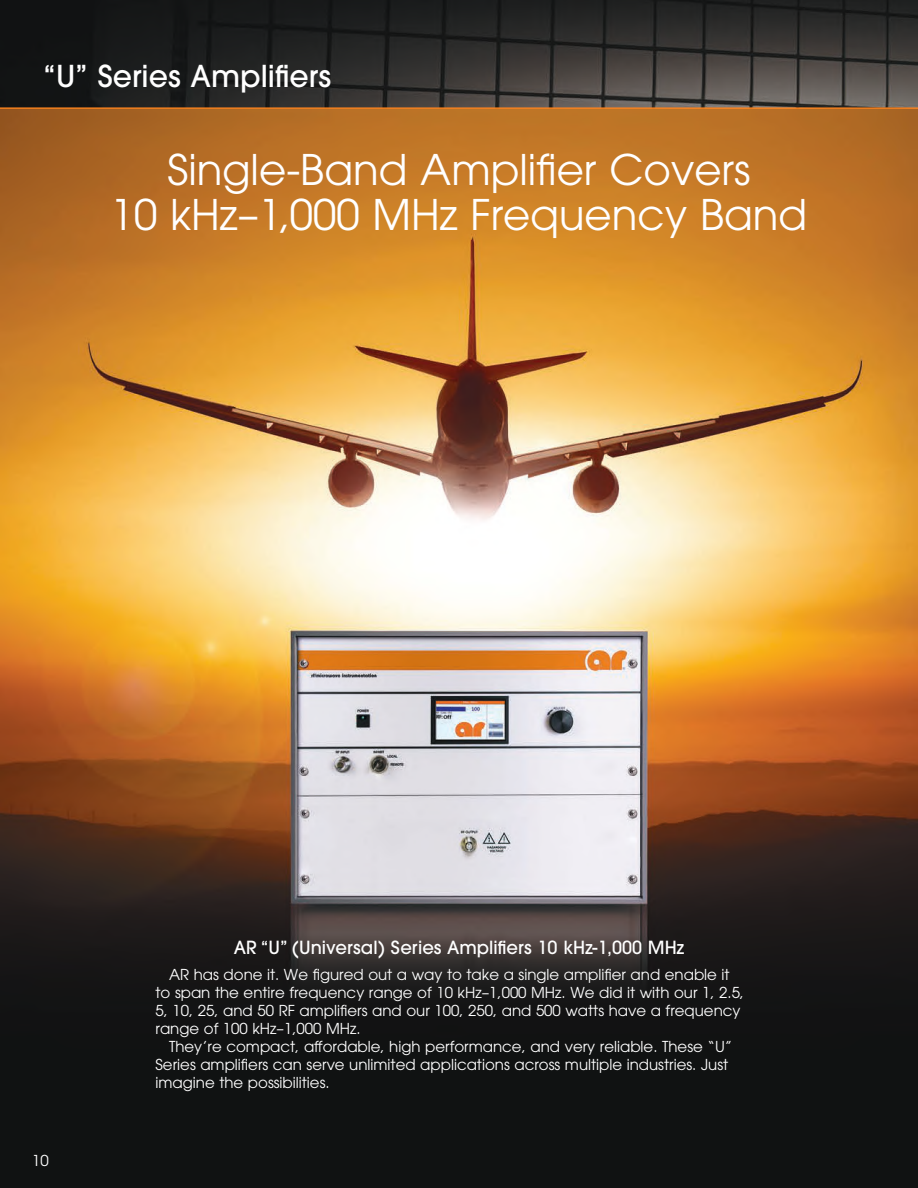
<style>
.page{position:relative;width:918px;height:1188px;background:#fff}
.page>*{position:absolute;margin:0;border:0;box-sizing:border-box;transform-origin:0 0}
.t1{font:42px/45px "ITC Avant Garde Pro";color:#fff;text-align:center}
.t2{font:500 30px "ITC Avant Garde Pro";color:#fff}
.t3{font:500 18px "ITC Avant Garde Pro";color:#fff}
.t4{font:15px/18px "ITC Avant Garde Pro";color:#fff}
</style>
<div class="page">
<img style="left:0;top:109px;width:918px;height:1079px">
<svg style="left:0;top:0;width:918px;height:109px;background:#2f2d2a"></svg>
<h2 class="t2" style="left:43px;top:57px;width:289px">“U” Series Amplifiers</h2>
<h1 class="t1" style="left:111px;top:146px;width:698px">Single-Band Amplifier Covers<br>10 kHz–1,000 MHz Frequency Band</h1>
<p class="t3" style="left:234px;top:936px;width:452px">AR “U” (Universal) Series Amplifiers 10 kHz-1,000 MHz</p>
<p class="t4" style="left:32px;top:1151px;width:18px">10</p>
<p class="t4" style="left:156px;top:966px;width:590px;text-indent:14px">AR has done it. We figured out a way to take a single amplifier and enable it to span the entire frequency range of 10 kHz–1,000 MHz. We did it with our 1, 2.5, 5, 10, 25, and 50 RF amplifiers and our 100, 250, and 500 watts have a frequency range of 100 kHz–1,000 MHz.</p>
<p class="t4" style="left:156px;top:1038px;width:578px;text-indent:14px">They’re compact, affordable, high performance, and very reliable. These “U”<br>Series amplifiers can serve unlimited applications across multiple industries. Just imagine the possibilities.</p>
</div>
